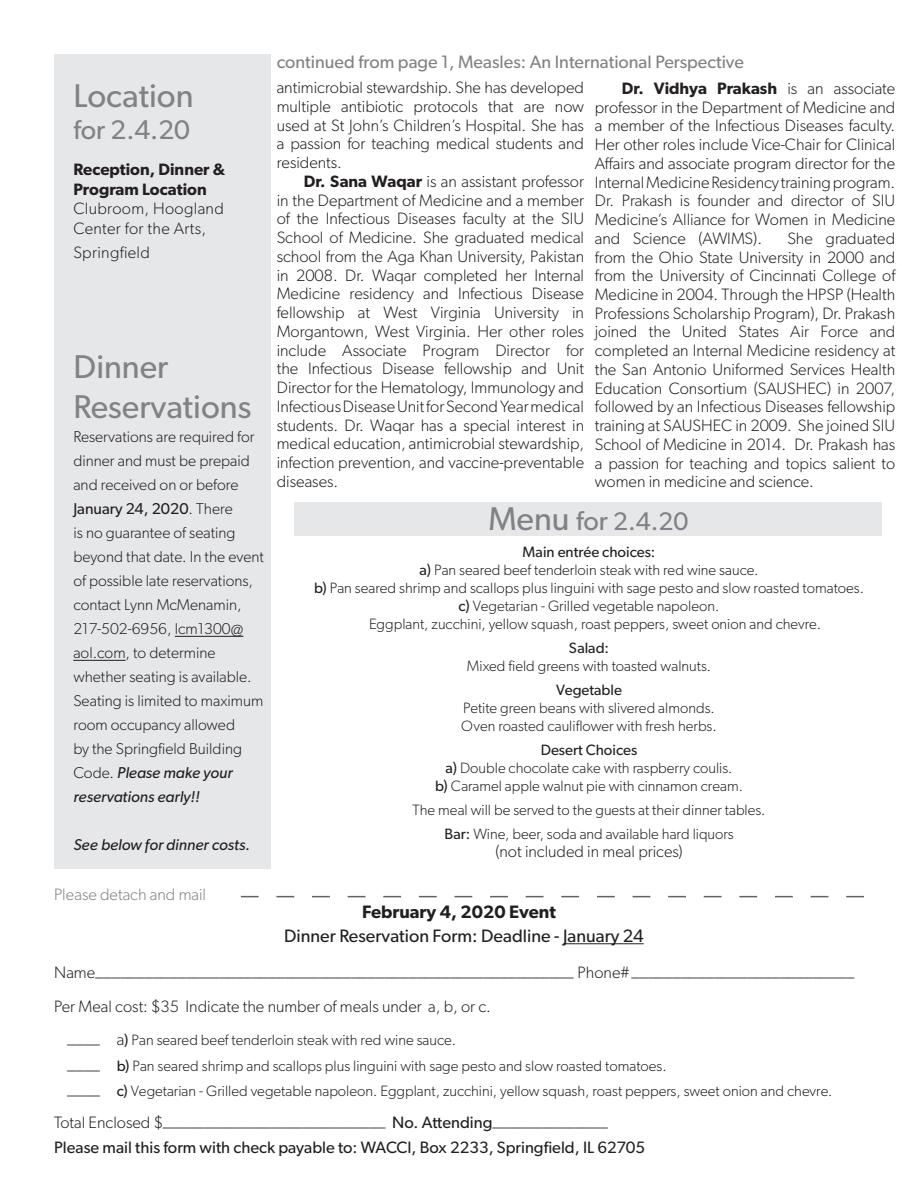
<style>
.page{position:relative;width:918px;height:1188px;background:#fff}
.page>*{position:absolute;margin:0;border:0;box-sizing:border-box;transform-origin:0 0}
.t1{font:33px/39.6px "Gibson";color:#808285}
.t2{font:27px "Gibson";color:#808285}
.t3{font:25.5px "Gibson";color:#808285}
.t4{font:18px "Gibson";color:#808285}
.t5{font:18px "Gibson";color:#231f20}
.t6{font:600 18px "Gibson";color:#231f20}
.t7{font:300 16.5px/18.8px "Gibson";color:#231f20;text-align:justify}
.t8{font:16.5px/25.5px "Gibson";color:#231f20}
.t9{font:300 16.5px/19.5px "Gibson";letter-spacing:.02em;color:#231f20}
.t10{font:600 16.5px/19.5px "Gibson";color:#231f20}
.t11{font:300 16.5px "Gibson";color:#808285}
.t12{font:300 15.75px/24px "Gibson";color:#231f20}
.t13{font:italic 15.75px "Gibson";color:#231f20}
.t14{font:300 15px/18px "Gibson";color:#231f20}
.t15{font:15px "Gibson";color:#231f20}
.s1{font-weight:400}
.s2{font-weight:400;font-style:italic}
.s3{font-weight:600}
.s4{font-size:33px}
.s5{font-size:27px}
.s6{font-size:16.5px}
.s7{font-weight:300}
</style>
<div class="page">
<svg style="left:241px;top:896px;width:623px;height:1px"></svg>
<hr style="left:563px;top:943px;width:81px;height:1px;background:#231f20">
<div style="left:54px;top:54px;width:217px;height:814px;background:#e6e7e9"></div>
<hr style="left:175px;top:636px;width:68px;height:1px;background:#231f20">
<hr style="left:73px;top:660px;width:53px;height:1px;background:#231f20">
<div style="left:295px;top:502px;width:587px;height:34px;background:#e6e7e9"></div>
<h1 class="t1" style="left:73px;top:75px;width:122px">Location</h1>
<h2 class="t2" style="left:73px;top:114px;width:118px">for 2.4.20</h2>
<p class="t10" style="left:73px;top:160px;width:153px">Reception, Dinner &amp;<br>Program Location</p>
<p class="t9" style="left:73px;top:199px;width:152px">Clubroom, Hoogland<br>Center for the Arts,</p>
<p class="t9" style="left:73px;top:242px;width:78px">Springfield</p>
<h1 class="t1" style="left:73px;top:347px;width:179px">Dinner<br>Reservations</h1>
<p class="t12" style="left:73px;top:424px;width:192px">Reservations are required for dinner and must be prepaid and received on or before<br><span class="s1">January 24, 2020</span>. There<br>is no guarantee of seating beyond that date. In the event of possible late reservations, contact Lynn McMenamin,<br>217-502-6956, lcm1300@ aol.com, to determine whether seating is available.<br>Seating is limited to maximum room occupancy allowed<br>by the Springfield Building<br>Code. <span class="s2">Please make your reservations early!!</span></p>
<p class="t13" style="left:73px;top:835px;width:178px">See below for dinner costs.</p>
<p class="t11" style="left:54px;top:884px;width:154px">Please detach and mail</p>
<p class="t4" style="left:277px;top:51px;width:469px">continued from page 1, Measles: An International Perspective</p>
<p class="t7" style="left:277px;top:78px;width:309px">antimicrobial stewardship. She has developed multiple antibiotic protocols that are now used at St John’s Children’s Hospital. She has a passion for teaching medical students and residents.</p>
<p class="t7" style="left:277px;top:172px;width:309px;text-indent:27px"><span class="s3">Dr. Sana Waqar</span> is an assistant professor in the Department of Medicine and a member of the Infectious Diseases faculty at the SIU School of Medicine. She graduated medical school from the Aga Khan University, Pakistan in 2008. Dr. Waqar completed her Internal Medicine residency and Infectious Disease fellowship at West Virginia University in Morgantown, West Virginia. Her other roles include Associate Program Director for the Infectious Disease fellowship and Unit Director for the Hematology, Immunology and Infectious Disease Unit for Second Year medical students. Dr. Waqar has a special interest in medical education, antimicrobial stewardship, infection prevention, and vaccine-preventable diseases.</p>
<h3 class="t3" style="left:488px;top:506px;width:202px"><span class="s4">Menu</span> <span class="s5">for</span> 2.4.20</h3>
<p class="t15" style="left:523px;top:543px;width:134px">Main entrée choices:</p>
<p class="t14" style="left:419px;top:561px;width:341px"><span class="s1">a)</span> Pan seared beef tenderloin steak with red wine sauce.</p>
<p class="t14" style="left:314px;top:579px;width:551px"><span class="s1">b)</span> Pan seared shrimp and scallops plus linguini with sage pesto and slow roasted tomatoes.</p>
<p class="t14" style="left:459px;top:597px;width:262px"><span class="s1">c)</span> Vegetarian - Grilled vegetable napoleon.</p>
<p class="t14" style="left:369px;top:615px;width:453px">Eggplant, zucchini, yellow squash, roast peppers, sweet onion and chevre.</p>
<p class="t15" style="left:569px;top:639px;width:42px">Salad:</p>
<p class="t14" style="left:467px;top:657px;width:246px">Mixed field greens with toasted walnuts.</p>
<p class="t15" style="left:556px;top:681px;width:68px">Vegetable</p>
<p class="t14" style="left:461px;top:699px;width:257px">Petite green beans with slivered almonds.<br>Oven roasted cauliflower with fresh herbs.</p>
<p class="t14" style="left:435px;top:741px;width:309px;text-align:center"><span class="s1">Desert Choices<br>a)</span> Double chocolate cake with raspberry coulis.<br><span class="s1">b)</span> Caramel apple walnut pie with cinnamon cream.</p>
<p class="t14" style="left:413px;top:798px;width:355px;line-height:24px;text-align:center">The meal will be served to the guests at their dinner tables.<br><span class="s1">Bar:</span> Wine, beer, soda and available hard liquors</p>
<p class="t7" style="left:495px;top:842px;width:189px">(not included in meal prices)</p>
<p class="t7" style="left:595px;top:79px;width:302px;text-indent:27px"><span class="s3">Dr. Vidhya Prakash</span> is an associate professor in the Department of Medicine and a member of the Infectious Diseases faculty.<br>Her other roles include Vice-Chair for Clinical Affairs and associate program director for the Internal Medicine Residency training program.<br>Dr. Prakash is founder and director of SIU Medicine’s Alliance for Women in Medicine and Science (AWIMS).</p>
<p class="t7" style="left:595px;top:229px;width:302px;text-indent:193px">She graduated from the Ohio State University in 2000 and from the University of Cincinnati College of Medicine in 2004. Through the HPSP (Health Professions Scholarship Program), Dr. Prakash joined the United States Air Force and completed an Internal Medicine residency at the San Antonio Uniformed Services Health Education Consortium (SAUSHEC) in 2007, followed by an Infectious Diseases fellowship training at SAUSHEC in 2009. She joined SIU School of Medicine in 2014. Dr. Prakash has a passion for teaching and topics salient to women in medicine and science.</p>
<p class="t6" style="left:362px;top:901px;width:195px">February 4, 2020 Event</p>
<p class="t5" style="left:284px;top:924px;width:361px">Dinner Reservation Form: Deadline - January 24</p>
<p class="t7" style="left:54px;top:955px;width:802px;line-height:34.5px">Name__________________________________________________________ Phone#___________________________<br>Per Meal cost: $35 Indicate the number of meals under a, b, or c.</p>
<p class="t14" style="left:67px;top:1027px;width:767px;line-height:25.5px"><span class="s6">____ a</span><span class="s1">)</span> Pan seared beef tenderloin steak with red wine sauce.<br><span class="s6">____</span> <span class="s1">b)</span> Pan seared shrimp and scallops plus linguini with sage pesto and slow roasted tomatoes.<br><span class="s6">____</span> <span class="s1">c)</span> Vegetarian - Grilled vegetable napoleon. Eggplant, zucchini, yellow squash, roast peppers, sweet onion and chevre.</p>
<p class="t8" style="left:54px;top:1109px;width:593px"><span class="s7">Total Enclosed $___________________________</span> No. Attending<span class="s7">______________<br></span>Please mail this form with check payable to: WACCI, Box 2233, Springfield, IL 62705</p>
</div>
